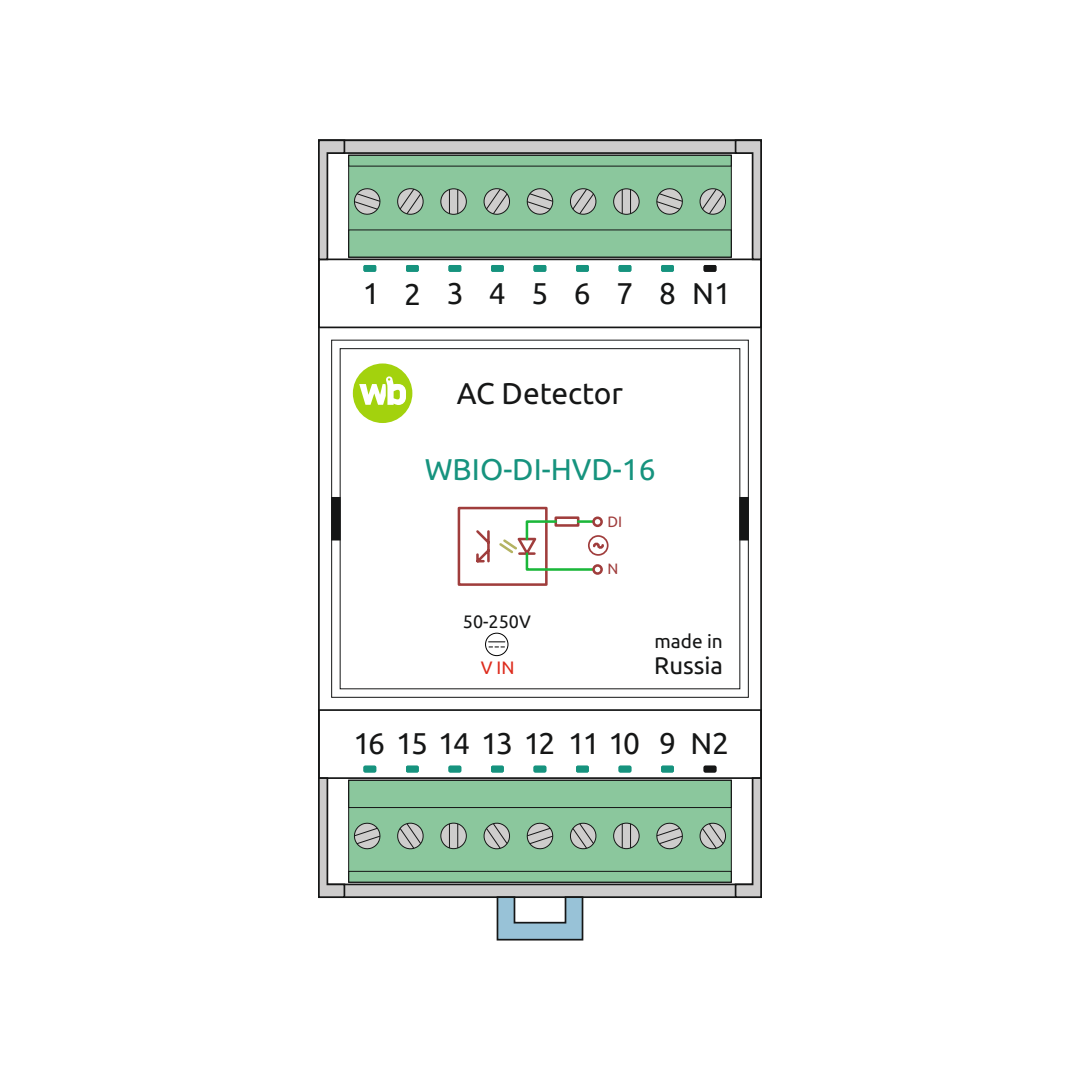
<style>
.page{position:relative;width:1080px;height:1080px;background:#fff}
.page>*{position:absolute;margin:0;border:0;box-sizing:border-box;transform-origin:0 0}
.t1{font:30px "Ubuntu";letter-spacing:-.07em;color:#151616}
.t2{font:30px "Ubuntu";color:#16937e}
.t3{font:30px "Ubuntu";letter-spacing:.845em;color:#151616}
.t4{font:30px "Ubuntu";color:#151616}
.t5{font:24px "Ubuntu";color:#151616}
.t6{font:18.9px "Ubuntu";color:#151616}
.t7{font:18px "Ubuntu";color:#151616}
.t8{font:18px "Ubuntu";color:#dd2b1c}
.t9{font:15px "Ubuntu";color:#a03d3c}
</style>
<div class="page">
<div style="left:704px;top:265px;width:12px;height:7px;background:#151616;border-radius:2px"></div>
<div style="left:661px;top:265px;width:13px;height:7px;background:#16937e;border-radius:2px"></div>
<div style="left:491px;top:265px;width:13px;height:7px;background:#16937e;border-radius:2px"></div>
<div style="left:576px;top:265px;width:13px;height:7px;background:#16937e;border-radius:2px"></div>
<div style="left:534px;top:265px;width:12px;height:7px;background:#16937e;border-radius:2px"></div>
<div style="left:619px;top:265px;width:12px;height:7px;background:#16937e;border-radius:2px"></div>
<div style="left:449px;top:265px;width:12px;height:7px;background:#16937e;border-radius:2px"></div>
<div style="left:406px;top:265px;width:13px;height:7px;background:#16937e;border-radius:2px"></div>
<div style="left:363px;top:265px;width:13px;height:7px;background:#16937e;border-radius:2px"></div>
<div style="left:704px;top:766px;width:12px;height:6px;background:#151616;border-radius:2px"></div>
<div style="left:661px;top:766px;width:13px;height:6px;background:#16937e;border-radius:2px"></div>
<div style="left:491px;top:766px;width:13px;height:6px;background:#16937e;border-radius:2px"></div>
<div style="left:576px;top:766px;width:13px;height:6px;background:#16937e;border-radius:2px"></div>
<div style="left:534px;top:766px;width:12px;height:6px;background:#16937e;border-radius:2px"></div>
<div style="left:619px;top:766px;width:12px;height:6px;background:#16937e;border-radius:2px"></div>
<div style="left:449px;top:766px;width:12px;height:6px;background:#16937e;border-radius:2px"></div>
<div style="left:406px;top:766px;width:13px;height:6px;background:#16937e;border-radius:2px"></div>
<div style="left:363px;top:766px;width:13px;height:6px;background:#16937e;border-radius:2px"></div>
<div style="left:458px;top:507px;width:90px;height:79px;border:3px solid #a03d3c"></div>
<div style="left:555px;top:516px;width:24px;height:11px;border:3px solid #a03d3c"></div>
<div style="left:588px;top:535px;width:21px;height:21px;border:2px solid #a03d3c;border-radius:50%"></div>
<svg style="left:476px;top:519px;width:129px;height:53px"></svg>
<svg style="left:485px;top:633px;width:23px;height:23px"></svg>
<svg style="left:489px;top:641px;width:16px;height:6px"></svg>
<svg style="left:353px;top:363px;width:59px;height:60px"></svg>
<div style="left:592px;top:564px;width:11px;height:11px;background:#fff;border:3px solid #a03d3c;border-radius:50%"></div>
<svg style="left:592px;top:517px;width:11px;height:10px"></svg>
<div style="left:318px;top:709px;width:444px;height:70px;border:2px solid #151616"></div>
<svg style="left:331px;top:497px;width:10px;height:44px"></svg>
<svg style="left:739px;top:497px;width:10px;height:44px"></svg>
<div style="left:318px;top:259px;width:444px;height:69px;border:2px solid #151616"></div>
<svg style="left:318px;top:139px;width:444px;height:122px;background:#94b89e"></svg>
<svg style="left:318px;top:776px;width:444px;height:165px"></svg>
<p class="t3" style="left:363px;top:281px;width:370px">12345678N1</p>
<p class="t4" style="left:457px;top:380px;width:168px">AC Detector</p>
<p class="t2" style="left:425px;top:457px;width:232px">WBIO-DI-HVD-16</p>
<p class="t9" style="left:608px;top:515px;width:16px">DI</p>
<p class="t9" style="left:608px;top:563px;width:12px">N</p>
<p class="t7" style="left:463px;top:614px;width:69px">50-250V</p>
<p class="t8" style="left:481px;top:660px;width:35px">V IN</p>
<p class="t6" style="left:655px;top:633px;width:70px">made in</p>
<p class="t5" style="left:654px;top:655px;width:70px">Russia</p>
<p class="t1" style="left:353px;top:731px;width:377px">16 15 14 13 12 11 10 9 N2</p>
</div>
